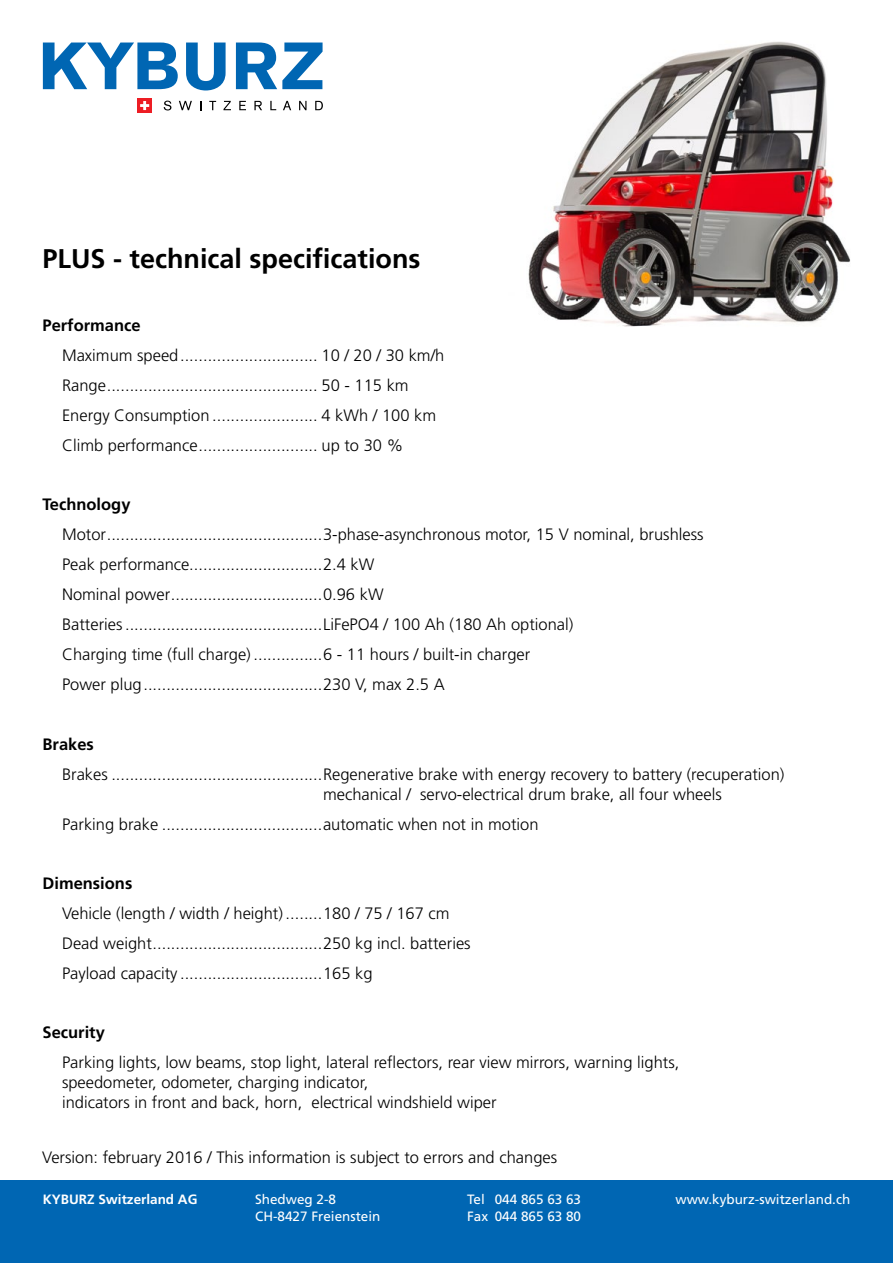
<style>
.page{position:relative;width:893px;height:1263px;background:#fff}
.page>*{position:absolute;margin:0;border:0;box-sizing:border-box;transform-origin:0 0}
.t1{font:700 27px "Frutiger";color:#000}
.t2{font:300 16.5px/30px "Frutiger";color:#000}
.t3{font:700 16.5px "Frutiger";color:#000}
.t4{font:13.5px/16.2px "Frutiger";color:#fff}
.t5{font:700 13.5px "Frutiger";color:#fff}
</style>
<div class="page">
<div style="left:137px;top:98px;width:15px;height:15px;background:#ed1d24"></div>
<svg style="left:140px;top:101px;width:9px;height:9px"></svg>
<svg style="left:164px;top:101px;width:7px;height:9px"></svg>
<svg style="left:179px;top:101px;width:13px;height:9px"></svg>
<svg style="left:209px;top:101px;width:7px;height:9px"></svg>
<svg style="left:223px;top:101px;width:8px;height:9px"></svg>
<svg style="left:239px;top:101px;width:7px;height:9px"></svg>
<svg style="left:254px;top:101px;width:8px;height:9px"></svg>
<svg style="left:270px;top:101px;width:6px;height:9px"></svg>
<svg style="left:283px;top:101px;width:8px;height:9px"></svg>
<svg style="left:299px;top:101px;width:7px;height:9px"></svg>
<svg style="left:315px;top:101px;width:8px;height:9px"></svg>
<svg style="left:43px;top:43px;width:135px;height:46px"></svg>
<svg style="left:186px;top:43px;width:40px;height:47px"></svg>
<svg style="left:236px;top:43px;width:87px;height:46px"></svg>
<div style="left:0;top:1180px;width:893px;height:83px;background:#0066b3"></div>
<img style="left:528px;top:41px;width:322px;height:286px">
<h1 class="t1" style="left:43px;top:243px;width:380px">PLUS - technical specifications</h1>
<p class="t3" style="left:43px;top:316px;width:100px">Performance</p>
<p class="t2" style="left:62px;top:340px;width:384px">Maximum speed.............................. 10 / 20 / 30 km/h Range.............................................. 50 - 115 km Energy Consumption ....................... 4 kWh / 100 km Climb performance.......................... up to 30 %</p>
<p class="t3" style="left:43px;top:495px;width:90px">Technology</p>
<p class="t2" style="left:62px;top:520px;width:643px">Motor...............................................3-phase-asynchronous motor, 15 V nominal, brushless Peak performance.............................2.4 kW<br>Nominal power.................................0.96 kW<br>Batteries ...........................................LiFePO4 / 100 Ah (180 Ah optional)<br>Charging time (full charge) ...............6 - 11 hours / built-in charger<br>Power plug.......................................230 V, max 2.5 A</p>
<p class="t3" style="left:43px;top:734px;width:53px">Brakes</p>
<p class="t2" style="left:323px;top:764px;width:463px;line-height:19.8px;text-indent:-261px">Brakes ..............................................Regenerative brake with energy recovery to battery (recuperation) mechanical / servo-electrical drum brake, all four wheels</p>
<p class="t2" style="left:62px;top:809px;width:478px">Parking brake ...................................automatic when not in motion</p>
<p class="t3" style="left:43px;top:873px;width:91px">Dimensions</p>
<p class="t2" style="left:62px;top:898px;width:410px">Vehicle (length / width / height) ........180 / 75 / 167 cm<br>Dead weight.....................................250 kg incl. batteries<br>Payload capacity ...............................165 kg</p>
<p class="t3" style="left:43px;top:1023px;width:64px">Security</p>
<p class="t2" style="left:62px;top:1053px;width:619px;line-height:19.8px">Parking lights, low beams, stop light, lateral reflectors, rear view mirrors, warning lights, speedometer, odometer, charging indicator,<br>indicators in front and back, horn, electrical windshield wiper</p>
<p class="t2" style="left:42px;top:1142px;width:516px">Version: february 2016 / This information is subject to errors and changes</p>
<p class="t5" style="left:43px;top:1192px;width:156px">KYBURZ Switzerland AG</p>
<p class="t4" style="left:255px;top:1191px;width:83px">Shedweg 2-8</p>
<p class="t4" style="left:675px;top:1191px;width:176px">www.kyburz-switzerland.ch</p>
<p class="t4" style="left:255px;top:1208px;width:127px">CH-8427 Freienstein</p>
<p class="t4" style="left:467px;top:1191px;width:115px">Tel 044 865 63 63<br>Fax 044 865 63 80</p>
</div>
